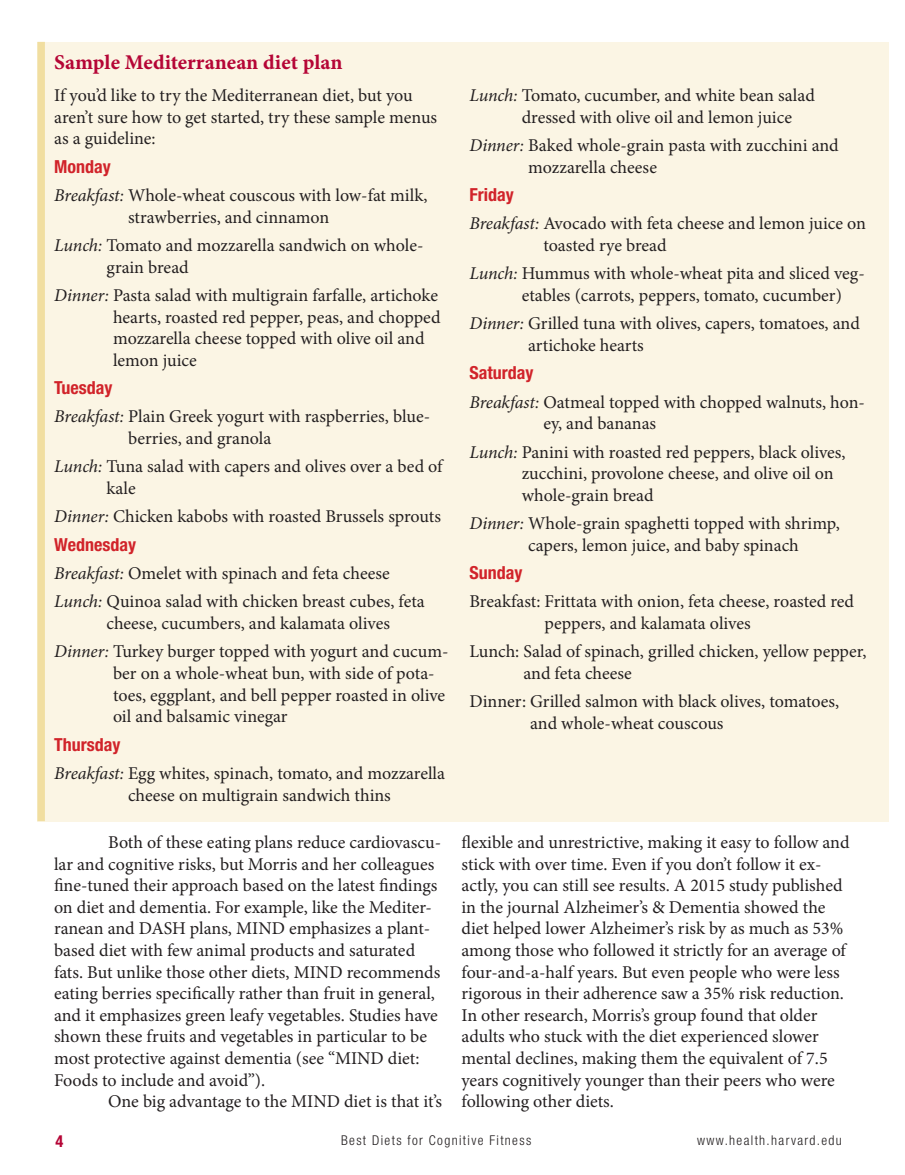
<style>
.page{position:relative;width:905px;height:1175px;background:#fff}
.page>*{position:absolute;margin:0;border:0;box-sizing:border-box;transform-origin:0 0}
.t1{font:21px "Minion Pro Bold Capt";color:#b50536}
.t2{font:18px/21.6px "Minion Pro";color:#231f20}
.t3{font:700 condensed 18px "Helvetica Neue LT Std";color:#d1232a}
.t4{font:700 condensed 16.5px "Helvetica Neue LT Std";color:#b50536}
.t5{font:300 condensed 13.5px "Helvetica Neue LT Std";letter-spacing:.1em;color:#231f20}
.s1{font-style:italic}
</style>
<div class="page">
<div style="left:37px;top:42px;width:851px;height:779px;background:#fbf5e4"></div>
<div style="left:37px;top:42px;width:8px;height:779px;background:#f1dea0"></div>
<p class="t1" style="left:54px;top:50px;width:290px">Sample Mediterranean diet plan</p>
<p class="t2" style="left:54px;top:85px;width:384px">If you’d like to try the Mediterranean diet, but you aren’t sure how to get started, try these sample menus as a guideline:</p>
<p class="t3" style="left:54px;top:155px;width:58px">Monday</p>
<p class="t2" style="left:128px;top:184px;width:301px;text-indent:-74px"><span class="s1">Breakfast:</span> Whole-wheat couscous with low-fat milk, strawberries, and cinnamon</p>
<p class="t2" style="left:106px;top:234px;width:318px;text-indent:-52px"><span class="s1">Lunch:</span> Tomato and mozzarella sandwich on whole&shy;grain bread</p>
<p class="t2" style="left:113px;top:284px;width:329px;text-indent:-59px"><span class="s1">Dinner:</span> Pasta salad with multigrain farfalle, artichoke hearts, roasted red pepper, peas, and chopped mozzarella cheese topped with olive oil and lemon juice</p>
<p class="t3" style="left:54px;top:377px;width:60px">Tuesday</p>
<p class="t2" style="left:128px;top:406px;width:303px;text-indent:-74px"><span class="s1">Breakfast:</span> Plain Greek yogurt with raspberries, blue&shy;berries, and granola</p>
<p class="t2" style="left:106px;top:456px;width:337px;text-indent:-52px"><span class="s1">Lunch:</span> Tuna salad with capers and olives over a bed of kale</p>
<p class="t2" style="left:54px;top:506px;width:388px"><span class="s1">Dinner:</span> Chicken kabobs with roasted Brussels sprouts</p>
<p class="t3" style="left:54px;top:533px;width:83px">Wednesday</p>
<p class="t2" style="left:54px;top:562px;width:337px"><span class="s1">Breakfast:</span> Omelet with spinach and feta cheese</p>
<p class="t2" style="left:106px;top:591px;width:320px;text-indent:-52px"><span class="s1">Lunch:</span> Quinoa salad with chicken breast cubes, feta cheese, cucumbers, and kalamata olives</p>
<p class="t2" style="left:113px;top:641px;width:337px;text-indent:-59px"><span class="s1">Dinner:</span> Turkey burger topped with yogurt and cucum&shy;ber on a whole-wheat bun, with side of pota&shy;toes, eggplant, and bell pepper roasted in olive oil and balsamic vinegar</p>
<p class="t3" style="left:54px;top:733px;width:68px">Thursday</p>
<p class="t2" style="left:128px;top:762px;width:318px;text-indent:-74px"><span class="s1">Breakfast:</span> Egg whites, spinach, tomato, and mozzarella cheese on multigrain sandwich thins</p>
<p class="t2" style="left:54px;top:831px;width:388px;text-indent:54px">Both of these eating plans reduce cardiovascu&shy;lar and cognitive risks, but Morris and her colleagues fine-tuned their approach based on the latest findings on diet and dementia. For example, like the Mediter&shy;ranean and DASH plans, MIND emphasizes a plant&shy;based diet with few animal products and saturated fats. But unlike those other diets, MIND recommends eating berries specifically rather than fruit in general, and it emphasizes green leafy vegetables. Studies have shown these fruits and vegetables in particular to be most protective against dementia (see “MIND diet:<br>Foods to include and avoid”).</p>
<p class="t2" style="left:108px;top:1090px;width:335px">One big advantage to the MIND diet is that it’s</p>
<p class="t2" style="left:521px;top:85px;width:294px;text-indent:-52px"><span class="s1">Lunch:</span> Tomato, cucumber, and white bean salad dressed with olive oil and lemon juice</p>
<p class="t2" style="left:528px;top:134px;width:312px;text-indent:-59px"><span class="s1">Dinner:</span> Baked whole-grain pasta with zucchini and mozzarella cheese</p>
<p class="t3" style="left:469px;top:184px;width:46px">Friday</p>
<p class="t2" style="left:543px;top:213px;width:324px;text-indent:-74px"><span class="s1">Breakfast:</span> Avocado with feta cheese and lemon juice on toasted rye bread</p>
<p class="t2" style="left:521px;top:263px;width:344px;text-indent:-52px"><span class="s1">Lunch:</span> Hummus with whole-wheat pita and sliced veg&shy;etables (carrots, peppers, tomato, cucumber)</p>
<p class="t2" style="left:528px;top:313px;width:333px;text-indent:-59px"><span class="s1">Dinner:</span> Grilled tuna with olives, capers, tomatoes, and artichoke hearts</p>
<p class="t3" style="left:469px;top:362px;width:65px">Saturday</p>
<p class="t2" style="left:543px;top:391px;width:323px;text-indent:-74px"><span class="s1">Breakfast:</span> Oatmeal topped with chopped walnuts, hon&shy;ey, and bananas</p>
<p class="t2" style="left:521px;top:441px;width:325px;text-indent:-52px"><span class="s1">Lunch:</span> Panini with roasted red peppers, black olives, zucchini, provolone cheese, and olive oil on whole-grain bread</p>
<p class="t2" style="left:528px;top:512px;width:313px;text-indent:-59px"><span class="s1">Dinner:</span> Whole-grain spaghetti topped with shrimp, capers, lemon juice, and baby spinach</p>
<p class="t3" style="left:469px;top:562px;width:54px">Sunday</p>
<p class="t2" style="left:544px;top:591px;width:311px;text-indent:-75px">Breakfast: Frittata with onion, feta cheese, roasted red peppers, and kalamata olives</p>
<p class="t2" style="left:523px;top:641px;width:344px;text-indent:-54px">Lunch: Salad of spinach, grilled chicken, yellow pepper, and feta cheese</p>
<p class="t2" style="left:530px;top:691px;width:310px;text-indent:-61px">Dinner: Grilled salmon with black olives, tomatoes, and whole-wheat couscous</p>
<p class="t2" style="left:461px;top:831px;width:389px">flexible and unrestrictive, making it easy to follow and stick with over time. Even if you don’t follow it ex&shy;actly, you can still see results. A 2015 study published in the journal Alzheimer’s &amp; Dementia showed the diet helped lower Alzheimer’s risk by as much as 53% among those who followed it strictly for an average of four-and-a-half years. But even people who were less rigorous in their adherence saw a 35% risk reduction.<br>In other research, Morris’s group found that older adults who stuck with the diet experienced slower mental declines, making them the equivalent of 7.5 years cognitively younger than their peers who were following other diets.</p>
<p class="t4" style="left:56px;top:1131px;width:9px">4</p>
<p class="t5" style="left:341px;top:1132px;width:192px">Best Diets for Cognitive Fitness</p>
<p class="t5" style="left:697px;top:1132px;width:146px">www.health.harvard.edu</p>
</div>
